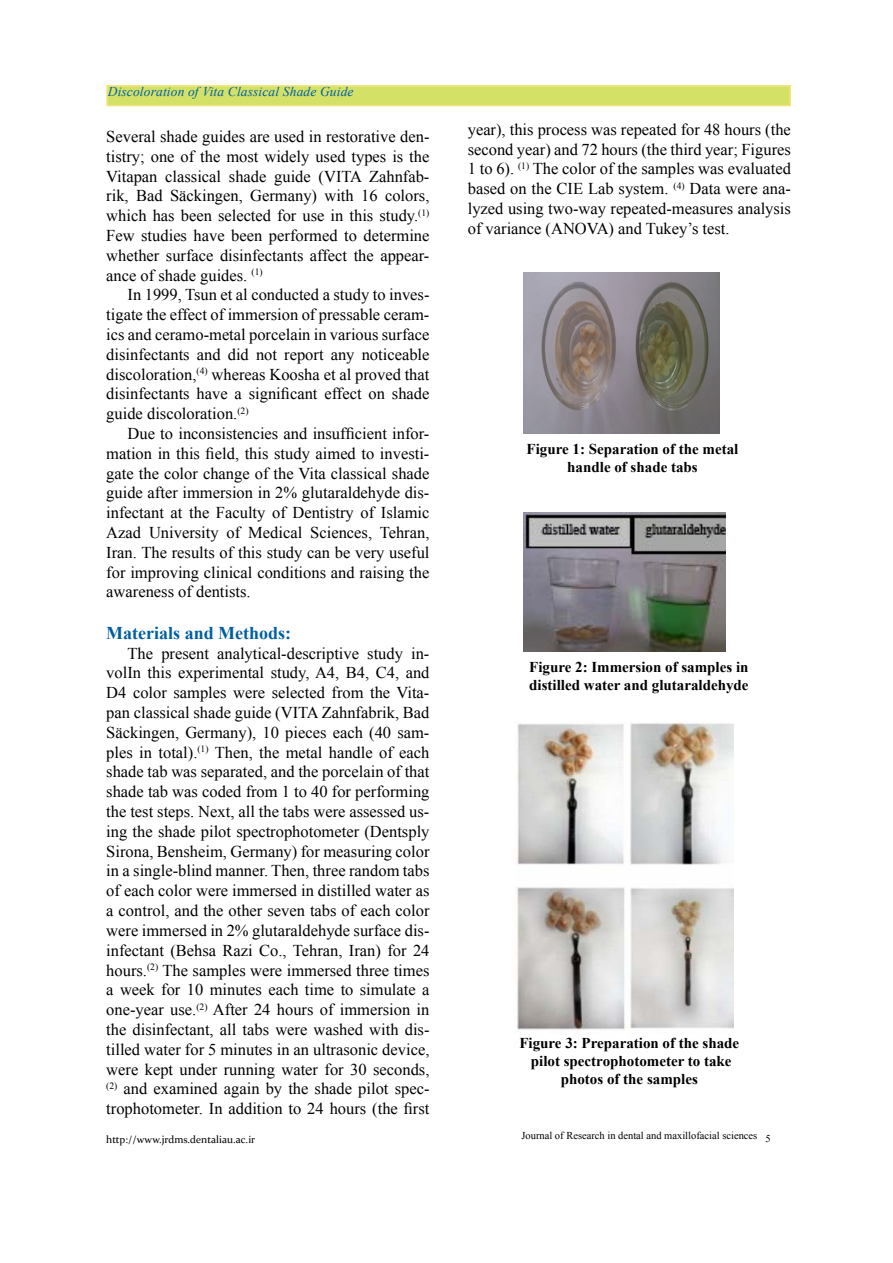
<style>
.page{position:relative;width:893px;height:1263px;background:#fff}
.page>*{position:absolute;margin:0;border:0;box-sizing:border-box;transform-origin:0 0}
.t1{font:700 18px "Times New Roman";color:#005fa1}
.t2{font:16.5px/19.8px "Times New Roman";color:#000;text-align:justify}
.t3{font:700 15px/18px "Times New Roman";color:#000;text-align:center}
.t4{font:italic 13.5px "Times New Roman";letter-spacing:.01em;color:#005fa1}
.t5{font:10.5px "Times New Roman";color:#000}
.t6{font:10.5px "Constantia";color:#000}
</style>
<div class="page">
<div style="left:107px;top:86px;width:683px;height:20px;background:#d4e167"></div>
<div style="left:106px;top:85px;width:685px;height:21px;border:2px solid #f3e579"></div>
<img style="left:523px;top:273px;width:197px;height:160px">
<img style="left:516px;top:722px;width:217px;height:308px">
<img style="left:523px;top:512px;width:202px;height:140px">
<p class="t4" style="left:108px;top:82px;width:247px">Discoloration of Vita Classical Shade Guide</p>
<p class="t2" style="left:106px;top:126px;width:325px">Several shade guides are used in restorative den&shy;tistry; one of the most widely used types is the Vitapan classical shade guide (VITA Zahnfab&shy;rik, Bad Säckingen, Germany) with 16 colors, which has been selected for use in this study.<sup>(1)<br></sup>Few studies have been performed to determine whether surface disinfectants affect the appear&shy;ance of shade guides. <sup>(1)</sup></p>
<p class="t2" style="left:106px;top:285px;width:325px;text-indent:21px">In 1999, Tsun et al conducted a study to inves&shy;tigate the effect of immersion of pressable ceram&shy;ics and ceramo-metal porcelain in various surface disinfectants and did not report any noticeable discoloration,<sup>(4)</sup> whereas Koosha et al proved that disinfectants have a significant effect on shade guide discoloration.<sup>(2)</sup></p>
<p class="t2" style="left:106px;top:423px;width:325px;text-indent:21px">Due to inconsistencies and insufficient infor&shy;mation in this field, this study aimed to investi&shy;gate the color change of the Vita classical shade guide after immersion in 2% glutaraldehyde dis&shy;infectant at the Faculty of Dentistry of Islamic Azad University of Medical Sciences, Tehran, Iran. The results of this study can be very useful for improving clinical conditions and raising the awareness of dentists.</p>
<p class="t1" style="left:106px;top:620px;width:186px">Materials and Methods:</p>
<p class="t2" style="left:106px;top:643px;width:325px;text-indent:21px">The present analytical-descriptive study in&shy;volIn this experimental study, A4, B4, C4, and D4 color samples were selected from the Vita&shy;pan classical shade guide (VITA Zahnfabrik, Bad Säckingen, Germany), 10 pieces each (40 sam&shy;ples in total).<sup>(1)</sup> Then, the metal handle of each shade tab was separated, and the porcelain of that shade tab was coded from 1 to 40 for performing the test steps. Next, all the tabs were assessed us&shy;ing the shade pilot spectrophotometer (Dentsply Sirona, Bensheim, Germany) for measuring color in a single-blind manner. Then, three random tabs of each color were immersed in distilled water as a control, and the other seven tabs of each color were immersed in 2% glutaraldehyde surface dis&shy;infectant (Behsa Razi Co., Tehran, Iran) for 24 hours.<sup>(2)</sup> The samples were immersed three times a week for 10 minutes each time to simulate a one-year use.<sup>(2)</sup> After 24 hours of immersion in the disinfectant, all tabs were washed with dis&shy;tilled water for 5 minutes in an ultrasonic device, were kept under running water for 30 seconds, <sup>(2)</sup> and examined again by the shade pilot spec&shy;trophotometer. In addition to 24 hours (the first</p>
<p class="t2" style="left:468px;top:119px;width:325px">year), this process was repeated for 48 hours (the second year) and 72 hours (the third year; Figures 1 to 6). <sup>(1)</sup> The color of the samples was evaluated based on the CIE Lab system. <sup>(4)</sup> Data were ana&shy;lyzed using two-way repeated-measures analysis of variance (ANOVA) and Tukey’s test.</p>
<p class="t3" style="left:527px;top:440px;width:213px">Figure 1: Separation of the metal handle of shade tabs</p>
<p class="t3" style="left:529px;top:657px;width:221px;text-align:left">Figure 2: Immersion of samples in distilled water and glutaraldehyde</p>
<p class="t3" style="left:519px;top:1033px;width:221px">Figure 3: Preparation of the shade pilot spectrophotometer to take photos of the samples</p>
<p class="t6" style="left:106px;top:1132px;width:151px">http://www.jrdms.dentaliau.ac.ir</p>
<p class="t5" style="left:521px;top:1128px;width:251px">Journal of Research in dental and maxillofacial sciences 5</p>
</div>
